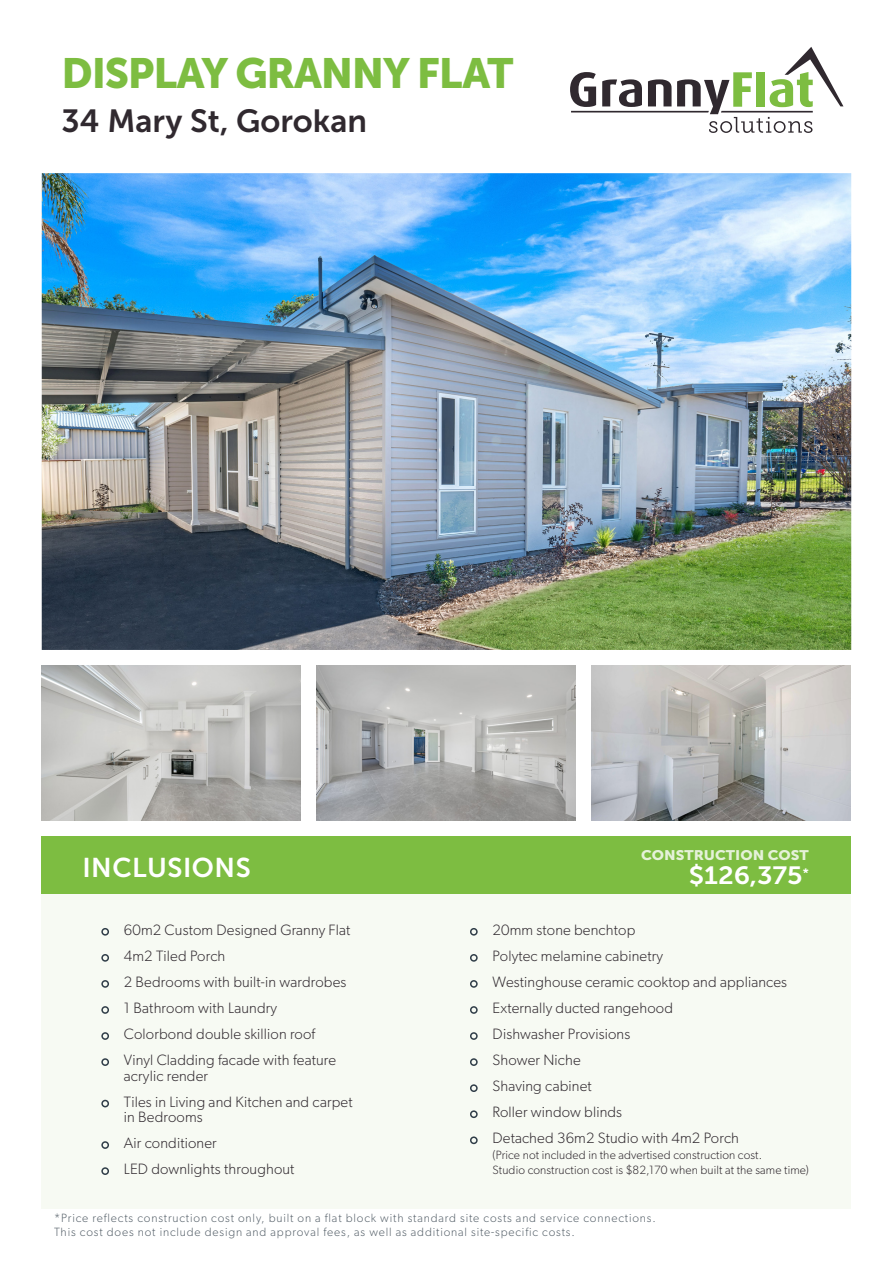
<style>
.page{position:relative;width:893px;height:1263px;background:#fff}
.page>*{position:absolute;margin:0;border:0;box-sizing:border-box;transform-origin:0 0}
.t1{font:42px "Museo Sans 900";letter-spacing:-.03em;color:#7dbd41}
.t2{font:31.95px "Museo Sans 700";color:#30292f}
.t3{font:27px "Museo Sans 700";letter-spacing:.02em;color:#fff}
.t4{font:24.9px "Museo Sans 700";color:#fff;scale:1.09 1}
.t5{font:300 15px/15.5px "Gibson";letter-spacing:.01em;color:#30292f}
.t6{font:13.8px "Museo Sans 900";color:#fff;scale:1.09 1}
.t7{font:300 12px/14.4px "Gibson";letter-spacing:.07em;color:#303d48}
.t8{font:300 12px/15.5px "Gibson";letter-spacing:.01em;color:#30292f}
</style>
<div class="page">
<div style="left:42px;top:894px;width:809px;height:315px;background:#f7faf3"></div>
<div style="left:42px;top:837px;width:809px;height:57px;background:#7dbd41"></div>
<div style="left:101px;top:928px;width:8px;height:8px;border:2px solid #303d48;border-radius:50%"></div>
<div style="left:101px;top:954px;width:8px;height:8px;border:2px solid #303d48;border-radius:50%"></div>
<div style="left:101px;top:980px;width:8px;height:8px;border:2px solid #303d48;border-radius:50%"></div>
<div style="left:101px;top:1006px;width:8px;height:8px;border:2px solid #303d48;border-radius:50%"></div>
<div style="left:101px;top:1032px;width:8px;height:8px;border:2px solid #303d48;border-radius:50%"></div>
<div style="left:101px;top:1058px;width:8px;height:8px;border:2px solid #303d48;border-radius:50%"></div>
<div style="left:101px;top:1100px;width:8px;height:7px;border:2px solid #303d48;border-radius:50%"></div>
<div style="left:101px;top:1141px;width:8px;height:8px;border:2px solid #303d48;border-radius:50%"></div>
<div style="left:101px;top:1167px;width:8px;height:8px;border:2px solid #303d48;border-radius:50%"></div>
<div style="left:470px;top:928px;width:8px;height:8px;border:2px solid #303d48;border-radius:50%"></div>
<div style="left:470px;top:954px;width:8px;height:8px;border:2px solid #303d48;border-radius:50%"></div>
<div style="left:470px;top:980px;width:8px;height:8px;border:2px solid #303d48;border-radius:50%"></div>
<div style="left:470px;top:1006px;width:8px;height:8px;border:2px solid #303d48;border-radius:50%"></div>
<div style="left:470px;top:1032px;width:8px;height:8px;border:2px solid #303d48;border-radius:50%"></div>
<div style="left:470px;top:1058px;width:8px;height:8px;border:2px solid #303d48;border-radius:50%"></div>
<div style="left:470px;top:1084px;width:8px;height:8px;border:2px solid #303d48;border-radius:50%"></div>
<div style="left:470px;top:1110px;width:8px;height:8px;border:2px solid #303d48;border-radius:50%"></div>
<div style="left:470px;top:1136px;width:8px;height:8px;border:2px solid #303d48;border-radius:50%"></div>
<img style="left:42px;top:173px;width:809px;height:477px">
<img style="left:42px;top:666px;width:259px;height:154px">
<img style="left:317px;top:666px;width:259px;height:154px">
<img style="left:592px;top:666px;width:259px;height:154px">
<svg style="left:570px;top:47px;width:273px;height:86px"></svg>
<p class="t1" style="left:62px;top:49px;width:453px">DISPLAY GRANNY FLAT</p>
<p class="t2" style="left:62px;top:103px;width:307px">34 Mary St, Gorokan</p>
<p class="t6" style="left:641px;top:847px;width:155px">CONSTRUCTION COST</p>
<p class="t3" style="left:82px;top:852px;width:170px">INCLUSIONS</p>
<p class="t4" style="left:689px;top:862px;width:112px">$126,375<sup>*</sup></p>
<p class="t5" style="left:124px;top:922px;width:228px">60m2 Custom Designed Granny Flat</p>
<p class="t5" style="left:124px;top:948px;width:103px">4m2 Tiled Porch</p>
<p class="t5" style="left:124px;top:974px;width:224px">2 Bedrooms with built-in wardrobes</p>
<p class="t5" style="left:124px;top:1000px;width:155px">1 Bathroom with Laundry</p>
<p class="t5" style="left:124px;top:1026px;width:193px">Colorbond double skillion roof</p>
<p class="t5" style="left:124px;top:1052px;width:214px">Vinyl Cladding facade with feature acrylic render</p>
<p class="t5" style="left:124px;top:1093px;width:230px">Tiles in Living and Kitchen and carpet in Bedrooms</p>
<p class="t5" style="left:124px;top:1135px;width:94px">Air conditioner</p>
<p class="t5" style="left:124px;top:1161px;width:172px">LED downlights throughout</p>
<p class="t5" style="left:493px;top:922px;width:144px">20mm stone benchtop</p>
<p class="t5" style="left:493px;top:948px;width:172px">Polytec melamine cabinetry</p>
<p class="t5" style="left:493px;top:974px;width:296px">Westinghouse ceramic cooktop and appliances</p>
<p class="t5" style="left:493px;top:1000px;width:182px">Externally ducted rangehood</p>
<p class="t5" style="left:493px;top:1026px;width:139px">Dishwasher Provisions</p>
<p class="t5" style="left:493px;top:1052px;width:90px">Shower Niche</p>
<p class="t5" style="left:493px;top:1078px;width:101px">Shaving cabinet</p>
<p class="t5" style="left:493px;top:1104px;width:131px">Roller window blinds</p>
<p class="t5" style="left:493px;top:1130px;width:248px">Detached 36m2 Studio with 4m2 Porch</p>
<p class="t8" style="left:493px;top:1147px;width:318px">(Price not included in the advertised construction cost.<br>Studio construction cost is $82,170 when built at the same time)</p>
<p class="t7" style="left:54px;top:1210px;width:603px">*Price reflects construction cost only, built on a flat block with standard site costs and service connections.<br>This cost does not include design and approval fees, as well as additional site-specific costs.</p>
</div>
